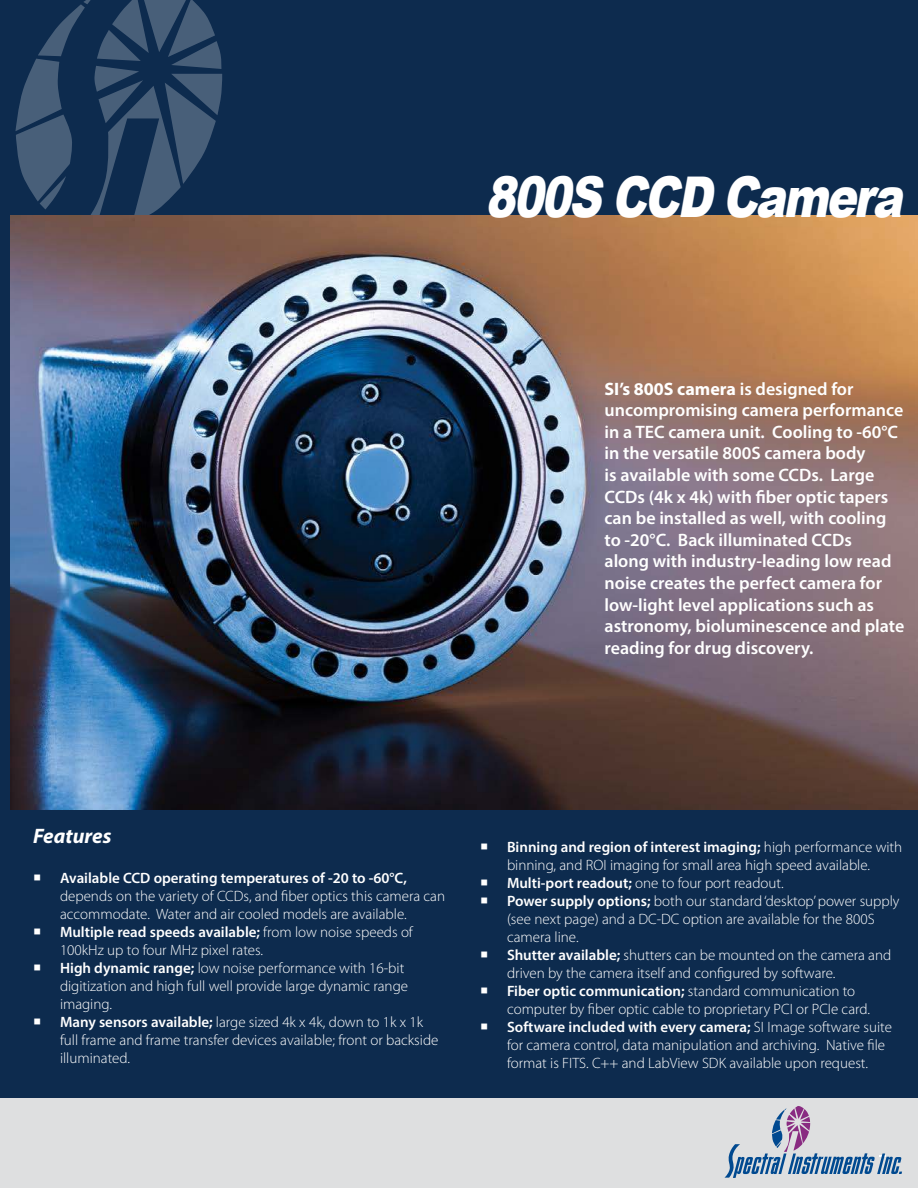
<style>
.page{position:relative;width:918px;height:1188px;background:#fff}
.page>*{position:absolute;margin:0;border:0;box-sizing:border-box;transform-origin:0 0}
.t1{font:italic 900 56.25px "Arial";color:#fff;scale:.8 1}
.t2{font:italic 700 21px "Myriad Pro";color:#fff}
.t3{font:600 18px/21.6px "Myriad Pro";color:#fff}
.t4{font:300 15px/18px "Myriad Pro";color:#fff}
.t5{font:600 15px "Myriad Pro";color:#fff}
.s1{font-weight:700}
.s2{font-weight:600}
</style>
<div class="page">
<div style="left:0;top:0;width:918px;height:216px;background:#0d2b4e"></div>
<svg style="left:15px;top:0;width:207px;height:216px"></svg>
<img style="left:9px;top:216px;width:909px;height:594px">
<div style="left:0;top:167px;width:9px;height:669px;background:#0d2b4e"></div>
<div style="left:0;top:810px;width:918px;height:288px;background:#0d2b4e"></div>
<div style="left:0;top:1098px;width:918px;height:90px;background:#dedfe0"></div>
<svg style="left:725px;top:1106px;width:177px;height:72px"></svg>
<h1 class="t1" style="left:485px;top:165px;width:532px">800S CCD Camera</h1>
<p class="t3" style="left:605px;top:379px;width:301px"><span class="s1">SI’s 800S camera</span> is designed for uncompromising camera performance in a TEC camera unit. Cooling to -60°C in the versatile 800S camera body<br>is available with some CCDs. Large CCDs (4k x 4k) with iber optic tapers can be installed as well, with cooling to -20°C. Back illuminated CCDs<br>along with industry-leading low read noise creates the perfect camera for low-light level applications such as astronomy, bioluminescence and plate reading for drug discovery.</p>
<h2 class="t2" style="left:33px;top:824px;width:80px">Features</h2>
<p class="t5" style="left:60px;top:872px;width:349px">Available CCD operating temperatures of -20 to -60°C,</p>
<p class="t4" style="left:60px;top:888px;width:387px">depends on the variety of CCDs, and fiber optics this camera can accommodate. Water and air cooled models are available.<br><span class="s2">Multiple read speeds available;</span> from low noise speeds of 100kHz up to four MHz pixel rates.<br><span class="s2">High dynamic range;</span> low noise performance with 16-bit digitization and high full well provide large dynamic range imaging.<br><span class="s2">Many sensors available;</span> large sized 4k x 4k, down to 1k x 1k full frame and frame transfer devices available; front or backside illuminated.</p>
<p class="t4" style="left:507px;top:839px;width:397px"><span class="s2">Binning and region of interest imaging;</span> high performance with binning, and ROI imaging for small area high speed available.<br><span class="s2">Multi-port readout;</span> one to four port readout.<br><span class="s2">Power supply options;</span> both our standard ‘desktop’ power supply (see next page) and a DC-DC option are available for the 800S camera line.<br><span class="s2">Shutter available;</span> shutters can be mounted on the camera and driven by the camera itself and configured by software.<br><span class="s2">Fiber optic communication;</span> standard communication to computer by fiber optic cable to proprietary PCI or PCIe card.<br><span class="s2">Software included with every camera;</span> SI Image software suite for camera control, data manipulation and archiving. Native file format is FITS. C++ and LabView SDK available upon request.</p>
</div>
